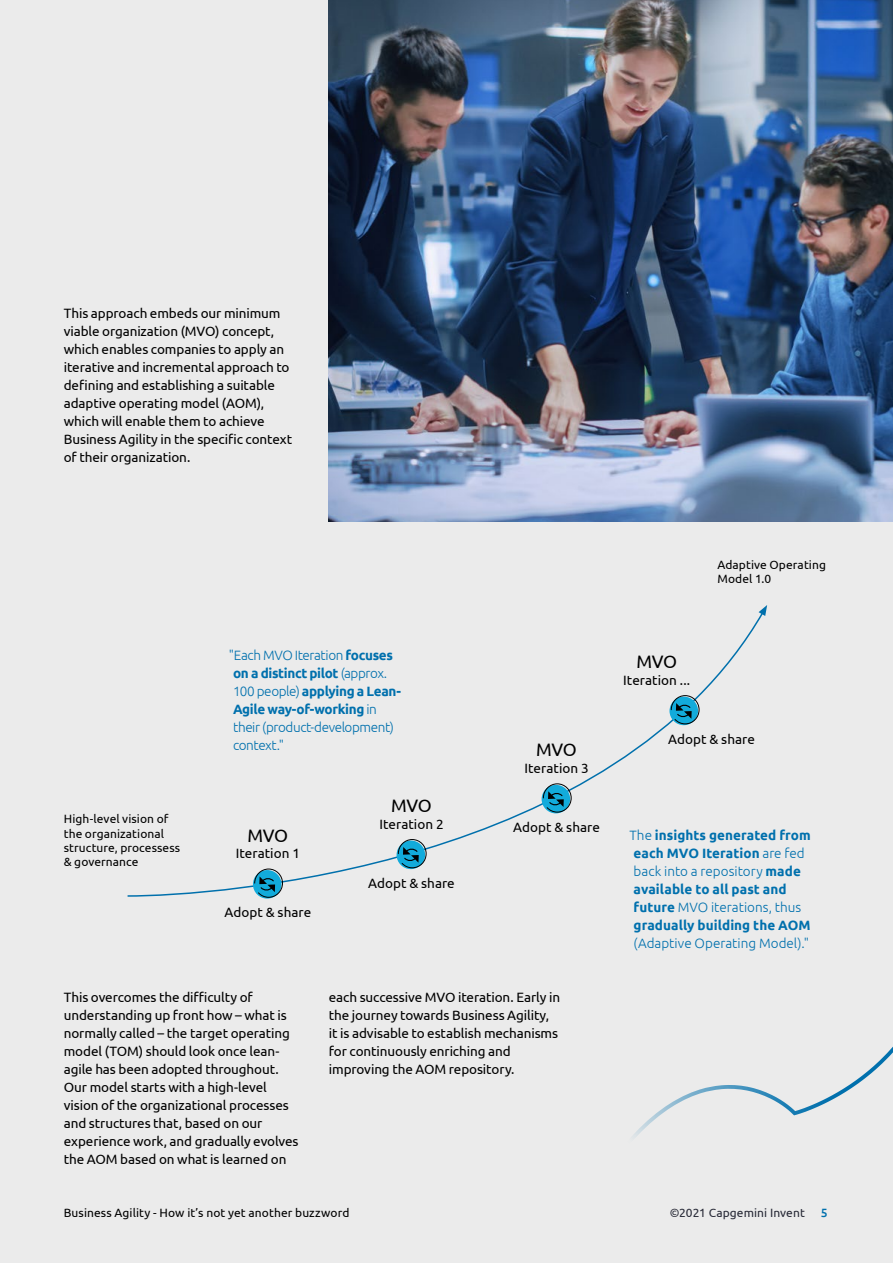
<style>
.page{position:relative;width:893px;height:1263px;background:#ebebeb}
.page>*{position:absolute;margin:0;border:0;box-sizing:border-box;transform-origin:0 0}
.t1{font:18px "Ubuntu";letter-spacing:-.02em;color:#000}
.t2{font:13.5px/18px "Ubuntu";letter-spacing:-.005em;color:#000}
.t3{font:700 13.5px/18px "Ubuntu";letter-spacing:.005em;color:#0070ad}
.t4{font:300 13.5px/18px "Ubuntu";letter-spacing:-.03em;color:#0070ad}
.t5{font:300 13.5px "Ubuntu";color:#0070ad}
.t6{font:12px/14.4px "Ubuntu";letter-spacing:.005em;color:#000}
.t7{font:12px "Ubuntu";letter-spacing:.005em;color:#272936}
.t8{font:500 12px "Ubuntu";color:#0070ad}
.s1{font-weight:700}
.s2{font-weight:300}
</style>
<div class="page">
<img style="left:329px;top:0;width:564px;height:522px">
<svg style="left:632px;top:1047px;width:261px;height:91px"></svg>
<svg style="left:127px;top:612px;width:635px;height:285px"></svg>
<svg style="left:759px;top:605px;width:8px;height:11px"></svg>
<svg style="left:254px;top:868px;width:29px;height:30px"></svg>
<svg style="left:397px;top:840px;width:28px;height:29px"></svg>
<svg style="left:398px;top:839px;width:29px;height:29px"></svg>
<svg style="left:670px;top:695px;width:30px;height:30px"></svg>
<svg style="left:543px;top:783px;width:29px;height:30px"></svg>
<p class="t2" style="left:64px;top:304px;width:230px">This approach embeds our minimum viable organization (MVO) concept, which enables companies to apply an iterative and incremental approach to defining and establishing a suitable adaptive operating model (AOM), which will enable them to achieve Business Agility in the specific context of their organization.</p>
<p class="t6" style="left:717px;top:557px;width:110px">Adaptive Operating<br>Model 1.0</p>
<p class="t6" style="left:64px;top:811px;width:118px">High-level vision of the organizational structure, processess &amp; governance</p>
<p class="t4" style="left:233px;top:646px;width:169px;text-indent:-4px">"Each MVO Iteration <span class="s1">focuses on a distinct pilot</span> (approx.<br>100 people) <span class="s1">applying a Lean-<br>Agile way-of-working</span> in their (product-development) context."</p>
<h1 class="t1" style="left:536px;top:739px;width:42px">MVO</h1>
<p class="t2" style="left:524px;top:759px;width:66px">Iteration 3</p>
<h1 class="t1" style="left:248px;top:824px;width:42px">MVO</h1>
<p class="t2" style="left:236px;top:844px;width:66px">Iteration 1</p>
<p class="t2" style="left:225px;top:903px;width:88px">Adopt &amp; share</p>
<h1 class="t1" style="left:391px;top:795px;width:42px">MVO</h1>
<p class="t2" style="left:379px;top:814px;width:66px">Iteration 2</p>
<p class="t2" style="left:513px;top:818px;width:88px">Adopt &amp; share</p>
<p class="t2" style="left:368px;top:874px;width:88px">Adopt &amp; share</p>
<p class="t2" style="left:64px;top:988px;width:236px">This overcomes the difficulty of understanding up front how – what is normally called – the target operating model (TOM) should look once lean&shy;agile has been adopted throughout.<br>Our model starts with a high-level vision of the organizational processes and structures that, based on our experience work, and gradually evolves the AOM based on what is learned on</p>
<p class="t2" style="left:329px;top:988px;width:233px">each successive MVO iteration. Early in the journey towards Business Agility, it is advisable to establish mechanisms for continuously enriching and improving the AOM repository.</p>
<h1 class="t1" style="left:636px;top:651px;width:42px">MVO</h1>
<p class="t2" style="left:623px;top:670px;width:68px">Iteration ...</p>
<p class="t2" style="left:668px;top:730px;width:88px">Adopt &amp; share</p>
<p class="t3" style="left:634px;top:826px;width:178px;text-indent:-4px"><span class="s2">The</span> insights generated from each MVO Iteration <span class="s2">are fed back into a repository</span> made available to all past and future <span class="s2">MVO iterations, thus </span>gradually building the AOM</p>
<p class="t5" style="left:634px;top:935px;width:177px">(Adaptive Operating Model)."</p>
<p class="t6" style="left:64px;top:1205px;width:287px">Business Agility - How it’s not yet another buzzword</p>
<p class="t7" style="left:670px;top:1205px;width:137px">©2021 Capgemini Invent</p>
<p class="t8" style="left:821px;top:1205px;width:8px">5</p>
</div>
